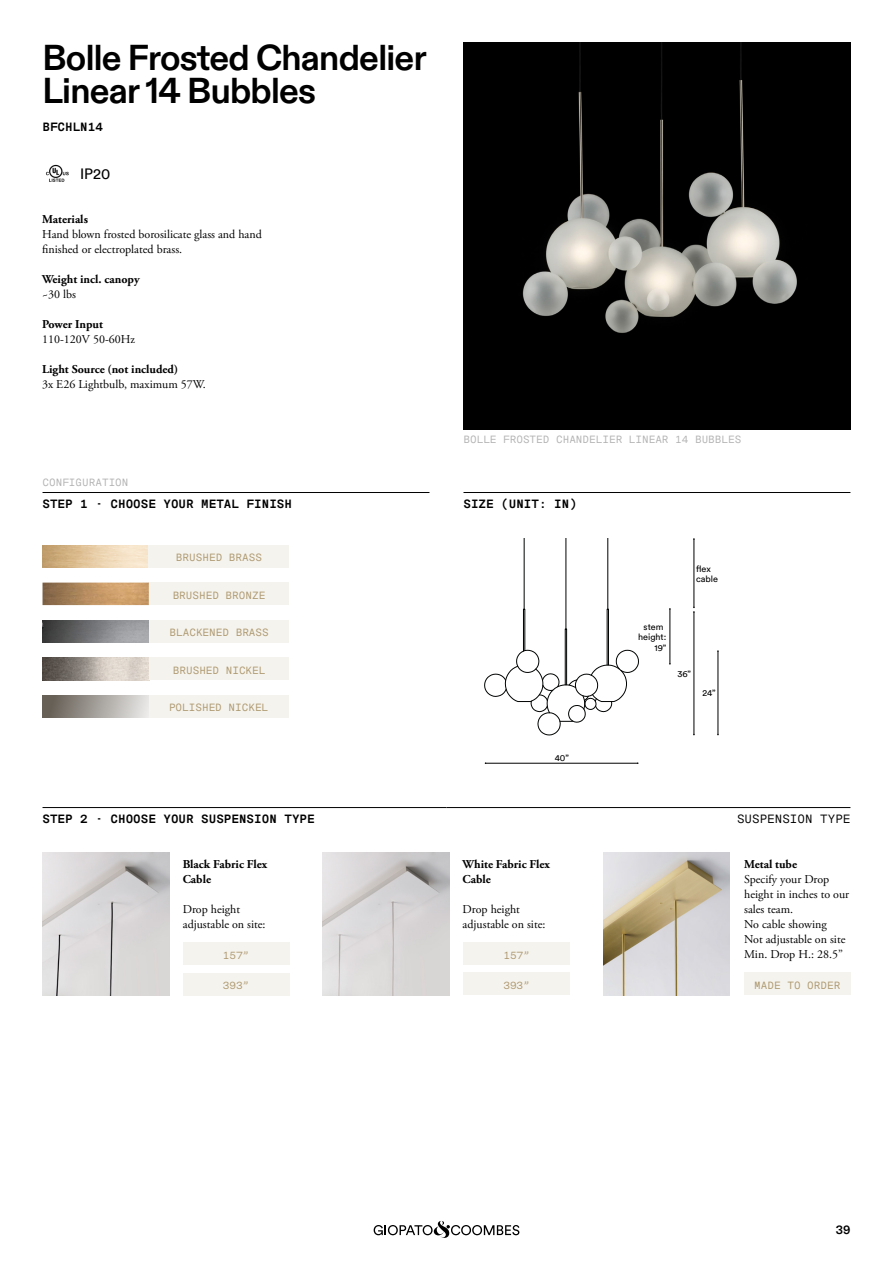
<style>
.page{position:relative;width:893px;height:1263px;background:#fff}
.page>*{position:absolute;margin:0;border:0;box-sizing:border-box;transform-origin:0 0}
.t1{font:700 36px/33px "ABC Diatype";letter-spacing:-.02em;color:#000}
.t2{font:15px "Circular TT";color:#000}
.t3{font:12px/15px "Adobe Garamond Pro";color:#000}
.t4{font:700 12px/15px "Adobe Garamond Pro";color:#000}
.t5{font:700 12px "Messina Sans Mono";color:#000}
.t6{font:12px "Messina Sans Mono";color:#000}
.t7{font:700 12px "ABC Diatype";color:#000}
.t8{font:10.5px "Messina Sans Mono";color:#ad986f}
.t9{font:10.5px "Messina Sans Mono";color:#b3b2b2}
.t10{font:9px/10.5px "Circular TT";color:#000}
</style>
<div class="page">
<svg style="left:374px;top:1221px;width:145px;height:17px"></svg>
<img style="left:463px;top:43px;width:387px;height:386px">
<hr style="left:43px;top:492px;width:386px;height:1px;background:#000">
<img style="left:43px;top:545px;width:106px;height:23px">
<img style="left:43px;top:620px;width:106px;height:23px">
<img style="left:43px;top:658px;width:106px;height:22px">
<div style="left:43px;top:695px;width:106px;height:23px;background:linear-gradient(to right,#5d564c,#e8e7e6)"></div>
<div style="left:183px;top:942px;width:106px;height:23px;background:#f5f3ed"></div>
<div style="left:149px;top:545px;width:140px;height:23px;background:#f5f3ed"></div>
<div style="left:149px;top:620px;width:140px;height:23px;background:#f5f3ed"></div>
<div style="left:149px;top:695px;width:139px;height:23px;background:#f5f3ed"></div>
<div style="left:149px;top:583px;width:140px;height:22px;background:#f5f3ed"></div>
<div style="left:149px;top:658px;width:140px;height:22px;background:#f5f3ed"></div>
<div style="left:463px;top:942px;width:107px;height:23px;background:#f5f3ed"></div>
<div style="left:183px;top:973px;width:106px;height:22px;background:#f5f3ed"></div>
<div style="left:463px;top:973px;width:107px;height:22px;background:#f5f3ed"></div>
<img style="left:43px;top:583px;width:106px;height:22px">
<hr style="left:43px;top:807px;width:403px;height:1px;background:#000">
<hr style="left:446px;top:807px;width:404px;height:1px;background:#000">
<img style="left:603px;top:853px;width:127px;height:142px">
<img style="left:43px;top:852px;width:126px;height:143px">
<img style="left:323px;top:852px;width:127px;height:143px">
<hr style="left:485px;top:763px;width:153px;height:1px;background:#000">
<hr style="left:463px;top:492px;width:387px;height:1px;background:#000">
<hr style="left:524px;top:538px;width:1px;height:71px;background:#010202">
<hr style="left:607px;top:538px;width:1px;height:71px;background:#010202">
<hr style="left:566px;top:538px;width:1px;height:91px;background:#010202">
<svg style="left:484px;top:609px;width:155px;height:126px"></svg>
<img style="left:46px;top:164px;width:23px;height:18px">
<div style="left:744px;top:972px;width:106px;height:23px;background:#f5f3ed"></div>
<hr style="left:694px;top:612px;width:1px;height:122px;background:#000">
<hr style="left:718px;top:651px;width:1px;height:83px;background:#000">
<hr style="left:670px;top:609px;width:1px;height:55px;background:#000">
<hr style="left:694px;top:539px;width:1px;height:68px;background:#000">
<h1 class="t1" style="left:43px;top:43px;width:386px">Bolle Frosted Chandelier<br>Linear 14 Bubbles</h1>
<p class="t5" style="left:43px;top:118px;width:62px">BFCHLN14</p>
<p class="t2" style="left:80px;top:165px;width:32px">IP20</p>
<p class="t4" style="left:42px;top:211px;width:47px">Materials</p>
<p class="t3" style="left:42px;top:227px;width:221px">Hand blown frosted borosilicate glass and hand finished or electroplated brass.</p>
<p class="t4" style="left:42px;top:271px;width:99px">Weight incl. canopy</p>
<p class="t3" style="left:42px;top:287px;width:35px">~30 lbs</p>
<p class="t4" style="left:42px;top:316px;width:62px">Power Input</p>
<p class="t3" style="left:42px;top:332px;width:94px">110-120V 50-60Hz</p>
<p class="t4" style="left:42px;top:361px;width:137px">Light Source (not included)</p>
<p class="t3" style="left:42px;top:377px;width:165px">3x E26 Lightbulb, maximum 57W.</p>
<p class="t9" style="left:43px;top:475px;width:87px">CONFIGURATION</p>
<p class="t5" style="left:43px;top:495px;width:251px">STEP 1 - CHOOSE YOUR METAL FINISH</p>
<p class="t8" style="left:176px;top:550px;width:87px">BRUSHED BRASS</p>
<p class="t8" style="left:173px;top:588px;width:94px">BRUSHED BRONZE</p>
<p class="t8" style="left:170px;top:625px;width:101px">BLACKENED BRASS</p>
<p class="t8" style="left:173px;top:663px;width:94px">BRUSHED NICKEL</p>
<p class="t8" style="left:169px;top:700px;width:101px">POLISHED NICKEL</p>
<p class="t9" style="left:463px;top:432px;width:279px">BOLLE FROSTED CHANDELIER LINEAR 14 BUBBLES</p>
<p class="t5" style="left:463px;top:495px;width:115px">SIZE (UNIT: IN)</p>
<p class="t10" style="left:555px;top:753px;width:16px">40”</p>
<p class="t10" style="left:696px;top:563px;width:23px">flex cable</p>
<p class="t10" style="left:644px;top:621px;width:21px">stem</p>
<p class="t10" style="left:638px;top:631px;width:30px">height:</p>
<p class="t10" style="left:655px;top:642px;width:13px">19”</p>
<p class="t10" style="left:677px;top:668px;width:15px">36”</p>
<p class="t10" style="left:702px;top:688px;width:15px">24”</p>
<p class="t5" style="left:43px;top:810px;width:274px">STEP 2 - CHOOSE YOUR SUSPENSION TYPE</p>
<p class="t6" style="left:737px;top:810px;width:115px">SUSPENSION TYPE</p>
<p class="t4" style="left:183px;top:856px;width:86px">Black Fabric Flex<br>Cable</p>
<p class="t3" style="left:183px;top:902px;width:84px">Drop height adjustable on site:</p>
<p class="t8" style="left:223px;top:948px;width:28px">157”</p>
<p class="t4" style="left:463px;top:856px;width:89px">White Fabric Flex<br>Cable</p>
<p class="t3" style="left:463px;top:902px;width:84px">Drop height adjustable on site:</p>
<p class="t8" style="left:503px;top:948px;width:28px">157”</p>
<p class="t8" style="left:223px;top:978px;width:28px">393”</p>
<p class="t8" style="left:503px;top:978px;width:28px">393”</p>
<p class="t4" style="left:744px;top:856px;width:54px">Metal tube</p>
<p class="t3" style="left:744px;top:872px;width:107px">Specify your Drop height in inches to our sales team.<br>No cable showing<br>Not adjustable on site<br>Min. Drop H.: 28.5”</p>
<p class="t8" style="left:754px;top:978px;width:87px">MADE TO ORDER</p>
<p class="t7" style="left:836px;top:1223px;width:16px">39</p>
</div>
